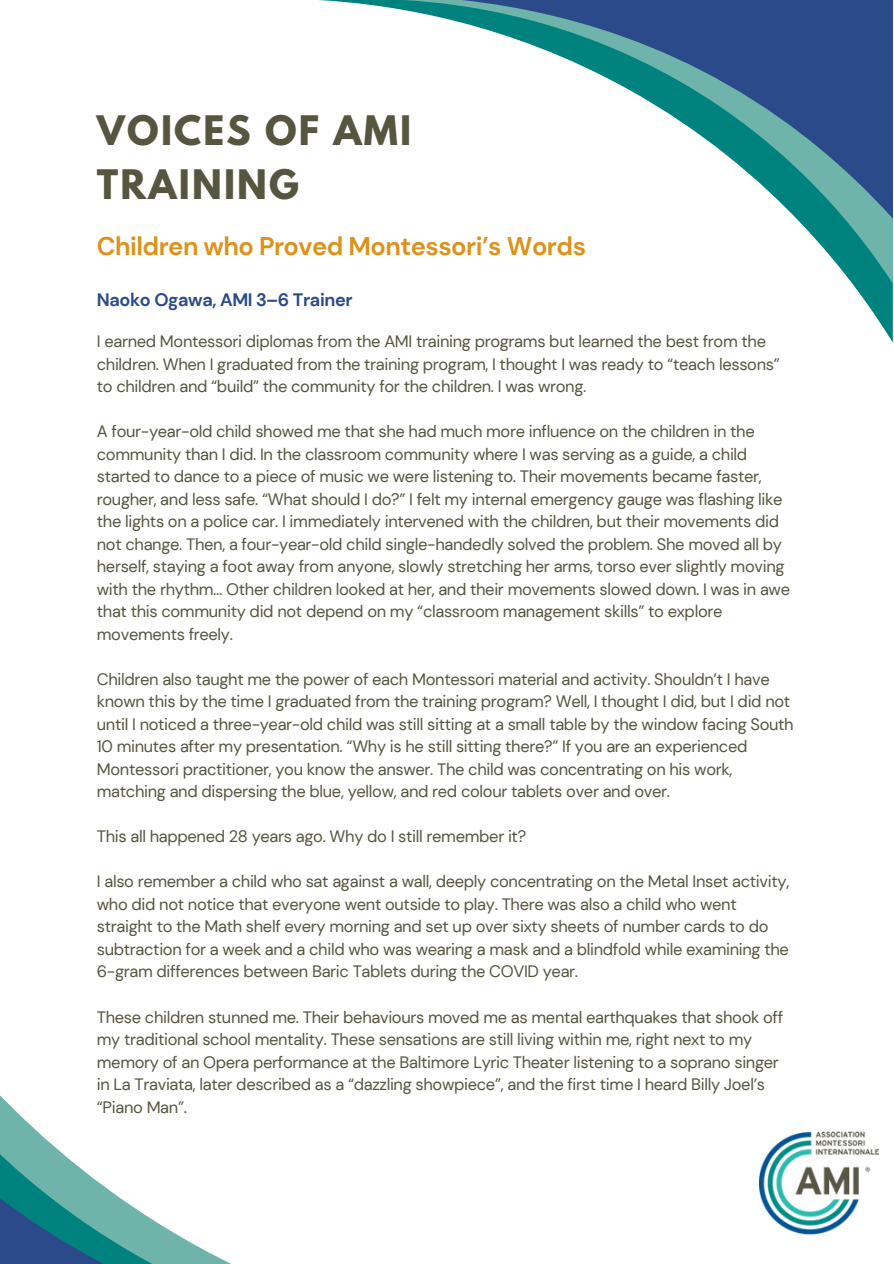
<style>
.page{position:relative;width:894px;height:1264px;background:#fff}
.page>*{position:absolute;margin:0;border:0;box-sizing:border-box;transform-origin:0 0}
.t1{font:700 36px/54px "League Spartan";letter-spacing:.06em;color:#565540}
.t2{font:700 25.5px "DM Sans";letter-spacing:-.02em;color:#dc921b}
.t3{font:700 18px "DM Sans";letter-spacing:-.02em;color:#2b4a89}
.t4{font:16.5px/22.5px "DM Sans";letter-spacing:-.02em;color:#565540}
</style>
<div class="page">
<svg style="left:0;top:1095px;width:229px;height:168px"></svg>
<svg style="left:319px;top:0;width:573px;height:341px"></svg>
<svg style="left:401px;top:0;width:491px;height:284px"></svg>
<svg style="left:460px;top:0;width:432px;height:219px"></svg>
<img style="left:759px;top:1131px;width:119px;height:104px">
<p class="t1" style="left:97px;top:108px;width:315px">VOICES OF AMI<br>TRAINING</p>
<p class="t2" style="left:97px;top:230px;width:490px">Children who Proved Montessori’s Words</p>
<p class="t3" style="left:97px;top:288px;width:257px">Naoko Ogawa, AMI 3–6 Trainer</p>
<h1 class="t4" style="left:97px;top:330px;width:684px">I earned Montessori diplomas from the AMI training programs but learned the best from the children. When I graduated from the training program, I thought I was ready to “teach lessons” to children and “build” the community for the children. I was wrong.</h1>
<h2 class="t4" style="left:97px;top:420px;width:694px">A four-year-old child showed me that she had much more influence on the children in the community than I did. In the classroom community where I was serving as a guide, a child started to dance to a piece of music we were listening to. Their movements became faster, rougher, and less safe. “What should I do?” I felt my internal emergency gauge was flashing like the lights on a police car. I immediately intervened with the children, but their movements did not change. Then, a four-year-old child single-handedly solved the problem. She moved all by herself, staying a foot away from anyone, slowly stretching her arms, torso ever slightly moving with the rhythm… Other children looked at her, and their movements slowed down. I was in awe that this community did not depend on my “classroom management skills” to explore movements freely.</h2>
<h3 class="t4" style="left:97px;top:668px;width:698px">Children also taught me the power of each Montessori material and activity. Shouldn’t I have known this by the time I graduated from the training program? Well, I thought I did, but I did not until I noticed a three-year-old child was still sitting at a small table by the window facing South 10 minutes after my presentation. “Why is he still sitting there?” If you are an experienced Montessori practitioner, you know the answer. The child was concentrating on his work, matching and dispersing the blue, yellow, and red colour tablets over and over.</h3>
<p class="t4" style="left:97px;top:825px;width:430px">This all happened 28 years ago. Why do I still remember it?</p>
<p class="t4" style="left:97px;top:870px;width:693px">I also remember a child who sat against a wall, deeply concentrating on the Metal Inset activity, who did not notice that everyone went outside to play. There was also a child who went straight to the Math shelf every morning and set up over sixty sheets of number cards to do subtraction for a week and a child who was wearing a mask and a blindfold while examining the 6-gram differences between Baric Tablets during the COVID year.</p>
<p class="t4" style="left:97px;top:1005px;width:687px">These children stunned me. Their behaviours moved me as mental earthquakes that shook off my traditional school mentality. These sensations are still living within me, right next to my memory of an Opera performance at the Baltimore Lyric Theater listening to a soprano singer in La Traviata, later described as a “dazzling showpiece”, and the first time I heard Billy Joel’s “Piano Man”.</p>
</div>
